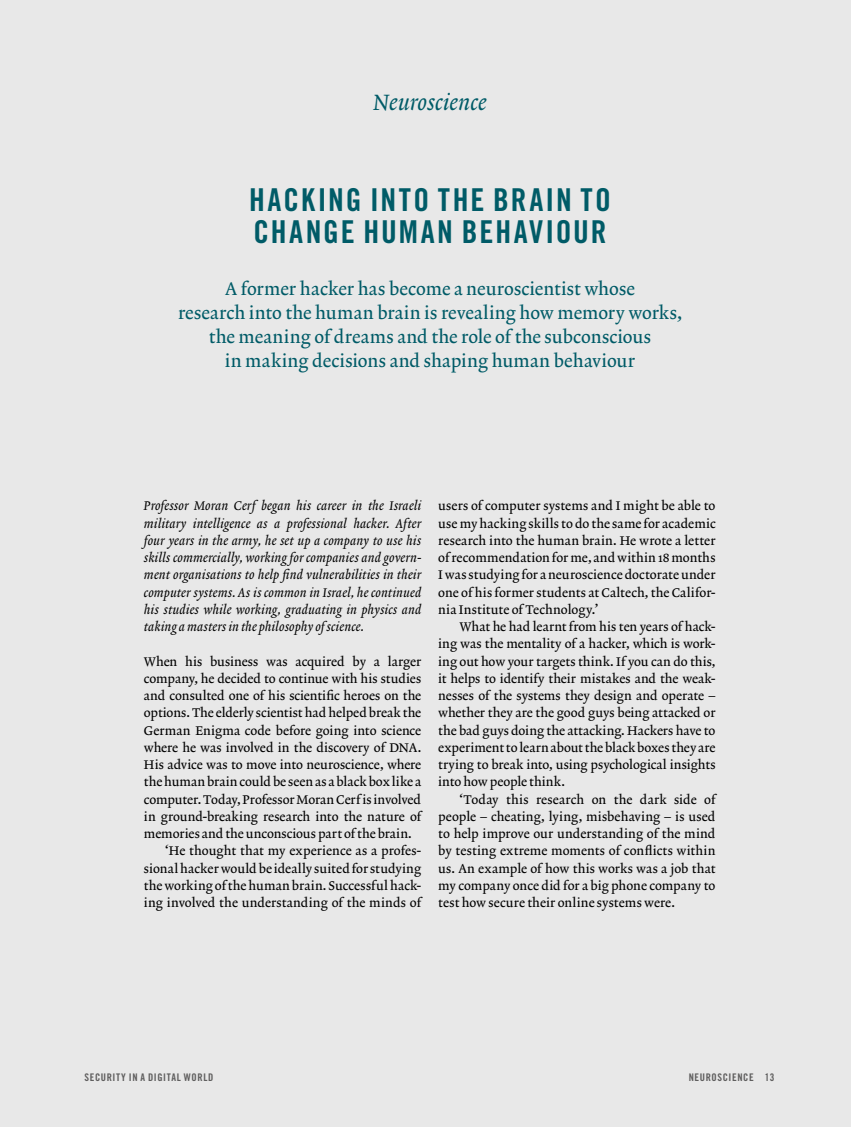
<style>
.page{position:relative;width:851px;height:1127px;background:#fff}
.page>*{position:absolute;margin:0;border:0;box-sizing:border-box;transform-origin:0 0}
.t1{font:31.5px/31.5px "Trade Gothic LT Std Bd Cn 20";letter-spacing:.065em;color:#005b67}
.t2{font:22.5px "Lexicon No 2 Italic A Txt";letter-spacing:.005em;color:#005b67}
.t3{font:18px/24px "Lexicon No 2 Roman A Txt";letter-spacing:.01em;color:#005b67;text-align:center}
.t4{font:12.75px/17.2px "Lexicon No 2 Roman A Txt";letter-spacing:.005em;color:#000;text-align:justify}
.t5{font:12.75px/17.2px "Lexicon No 2 Italic A Txt";letter-spacing:.01em;color:#000;text-align:justify}
.t6{font:12.75px "Lexicon No 2 Roman A Txt";letter-spacing:-.015em;color:#000}
.t7{font:10.5px "Trade Gothic LT Std Bd Cn 20";letter-spacing:.055em;color:#5f5e5e}
</style>
<div class="page">
<div style="left:0;top:0;width:850px;height:1127px;background:#e8e8e8"></div>
<h2 class="t2" style="left:373px;top:89px;width:115px">Neuroscience</h2>
<h1 class="t1" style="left:249px;top:184px;width:363px">HACKING INTO THE BRAIN TO<br>CHANGE HUMAN BEHAVIOUR</h1>
<h3 class="t3" style="left:178px;top:277px;width:505px">A former hacker has become a neuroscientist whose<br>research into the human brain is revealing how memory works, the meaning of dreams and the role of the subconscious<br>in making decisions and shaping human behaviour</h3>
<p class="t5" style="left:144px;top:498px;width:279px">Professor Moran Cerf began his career in the Israeli military intelligence as a professional hacker. After four years in the army, he set up a company to use his skills commercially, working for companies and govern&shy;ment organisations to help find vulnerabilities in their computer systems. As is common in Israel, he continued his studies while working, graduating in physics and taking a masters in the philosophy of science.</p>
<p class="t4" style="left:144px;top:653px;width:279px">When his business was acquired by a larger</p>
<p class="t4" style="left:144px;top:670px;width:279px">company, he decided to continue with his studies</p>
<p class="t4" style="left:144px;top:688px;width:279px">and consulted one of his scientific heroes on the</p>
<p class="t4" style="left:144px;top:705px;width:279px">options. The elderly scientist had helped break the</p>
<p class="t4" style="left:144px;top:722px;width:279px">German Enigma code before going into science</p>
<p class="t6" style="left:144px;top:740px;width:279px">where he was involved in the discovery of DNA.</p>
<p class="t4" style="left:144px;top:757px;width:279px">His advice was to move into neuroscience, where</p>
<p class="t4" style="left:144px;top:774px;width:279px">the human brain could be seen as a black box like a</p>
<p class="t4" style="left:144px;top:791px;width:279px">computer. Today, Professor Moran Cerf is involved</p>
<p class="t4" style="left:144px;top:808px;width:279px">in ground-breaking research into the nature of</p>
<p class="t4" style="left:144px;top:826px;width:269px">memories and the unconscious part of the brain.</p>
<p class="t4" style="left:165px;top:843px;width:257px">‘He thought that my experience as a profes-</p>
<p class="t4" style="left:144px;top:860px;width:279px">sional hacker would be ideally suited for studying</p>
<p class="t4" style="left:144px;top:877px;width:279px">the working of the human brain. Successful hack-</p>
<p class="t4" style="left:144px;top:895px;width:279px">ing involved the understanding of the minds of</p>
<p class="t4" style="left:438px;top:498px;width:279px">users of computer systems and I might be able to use my hacking skills to do the same for academic research into the human brain. He wrote a letter of recommendation for me, and within 18 months I was studying for a neuroscience doctorate under one of his former students at Caltech, the Califor&shy;nia Institute of Technology.’</p>
<p class="t4" style="left:438px;top:619px;width:279px;text-indent:21px">What he had learnt from his ten years of hack&shy;ing was the mentality of a hacker, which is work&shy;ing out how your targets think. If you can do this, it helps to identify their mistakes and the weak&shy;nesses of the systems they design and operate – whether they are the good guys being attacked or the bad guys doing the attacking. Hackers have to experiment to learn about the black boxes they are trying to break into, using psychological insights into how people think.</p>
<p class="t4" style="left:438px;top:791px;width:279px;text-indent:21px">‘Today this research on the dark side of people – cheating, lying, misbehaving – is used to help improve our understanding of the mind by testing extreme moments of conflicts within us. An example of how this works was a job that my company once did for a big phone company to test how secure their online systems were.</p>
<p class="t7" style="left:84px;top:1071px;width:131px">SECURITY IN A DIGITAL WORLD</p>
<p class="t7" style="left:688px;top:1071px;width:87px">NEUROSCIENCE 13</p>
</div>
